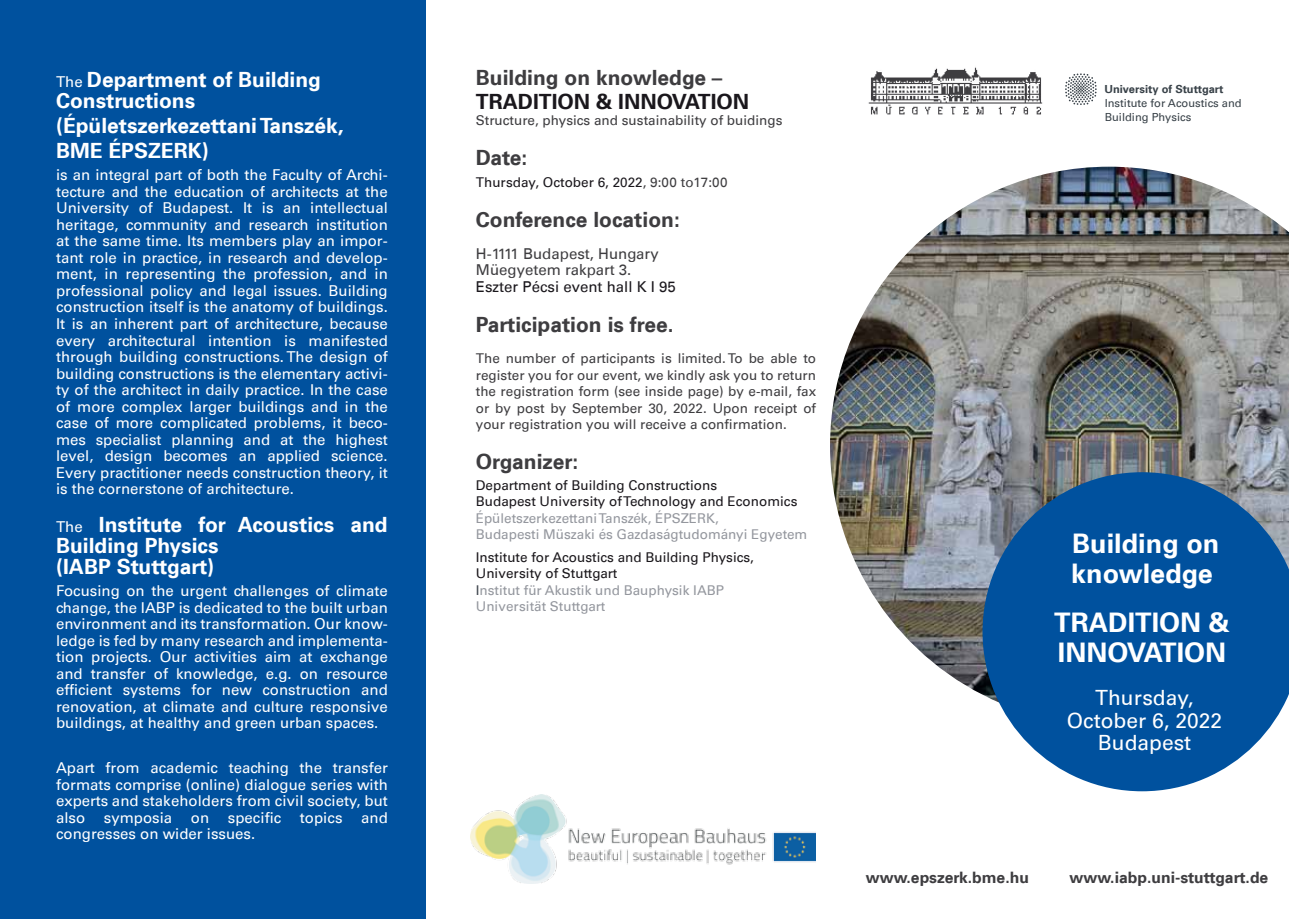
<style>
.page{position:relative;width:1289px;height:919px;background:#fff}
.page>*{position:absolute;margin:0;border:0;box-sizing:border-box;transform-origin:0 0}
.t1{font:27px/30px "Universfor Uni S65 Bd";color:#fff}
.t2{font:21px/21px "Universfor Uni S65 Bd";color:#fff}
.t3{font:21px "Universfor Uni S65 Bd";color:#3e3d40}
.t4{font:21px/22.5px "Universfor Uni S55 Rm";color:#fff;text-align:center}
.t5{font:21px "Universfor Uni S65 Bd";color:#1a171c}
.t6{font:15.75px "Universfor Uni S65 Bd";color:#3e3d40}
.t7{font:15px/16.5px "Universfor Uni S55 Rm";color:#fff;text-align:justify}
.t8{font:15px/16.5px "Univers LT";color:#3e3d40}
.t9{font:15px "Univers LT";color:#1a171c}
.t10{font:13.5px/16.5px "Universfor Uni S55 Rm";color:#3e3d40;text-align:justify}
.t11{font:13.5px/16.5px "Universfor Uni S55 Rm";color:#1a171b}
.t12{font:13.5px/16.5px "Universfor Uni S55 Rm";color:#94979e}
.t13{font:13.5px "Universfor Uni S55 Rm";color:#1a171c}
.t14{font:11.1px/13.4px "Universfor Uni S55 Rm";color:#394249}
.t15{font:11.1px "Universfor Uni S65 Bd";color:#394249}
.s1{font-family:"Universfor Uni S55 Rm";font-size:15px}
.s2{font-family:"Univers LT";color:#3e3d40}
.s3{color:#3e444c}
.s4{color:#94979e}
</style>
<div class="page">
<div style="left:0;top:0;width:425px;height:918px;background:#00519e"></div>
<img style="left:830px;top:167px;width:458px;height:528px">
<svg style="left:982px;top:472px;width:306px;height:319px;background:#2566a5"></svg>
<img style="left:868px;top:67px;width:175px;height:48px">
<svg style="left:1065px;top:73px;width:31px;height:32px"></svg>
<img style="left:470px;top:794px;width:345px;height:89px">
<h2 class="t2" style="left:56px;top:68px;width:266px"><span class="s1">The</span> Department of Building<br>Constructions</h2>
<h2 class="t2" style="left:56px;top:112px;width:289px;line-height:24.8px">(Épületszerkezettani Tanszék,<br>BME ÉPSZERK)</h2>
<p class="t7" style="left:56px;top:166px;width:333px">is an integral part of both the Faculty of Archi&shy;tecture and the education of architects at the University of Budapest. It is an intellectual heritage, community and research institution at the same time. Its members play an impor&shy;tant role in practice, in research and develop&shy;ment, in representing the profession, and in professional policy and legal issues. Building construction itself is the anatomy of buildings.<br>It is an inherent part of architecture, because every architectural intention is manifested through building constructions. The design of building constructions is the elementary activi&shy;ty of the architect in daily practice. In the case of more complex larger buildings and in the case of more complicated problems, it beco&shy;mes specialist planning and at the highest level, design becomes an applied science.<br>Every practitioner needs construction theory, it is the cornerstone of architecture.</p>
<h2 class="t2" style="left:56px;top:512px;width:333px"><span class="s1">The</span> Institute for Acoustics and<br>Building Physics<br>(IABP Stuttgart)</h2>
<p class="t7" style="left:56px;top:582px;width:333px">Focusing on the urgent challenges of climate change, the IABP is dedicated to the built urban environment and its transformation. Our know&shy;ledge is fed by many research and implementa&shy;tion projects. Our activities aim at exchange and transfer of knowledge, e.g. on resource efficient systems for new construction and renovation, at climate and culture responsive buildings, at healthy and green urban spaces.</p>
<p class="t7" style="left:56px;top:759px;width:333px">Apart from academic teaching the transfer formats comprise (online) dialogue series with experts and stakeholders from civil society, but also symposia on specific topics and congresses on wider issues.</p>
<h2 class="t3" style="left:476px;top:62px;width:248px">Building on knowledge –</h2>
<h2 class="t5" style="left:476px;top:86px;width:275px">TRADITION &amp; INNOVATION</h2>
<p class="t10" style="left:476px;top:111px;width:308px">Structure, physics and sustainability of buidings</p>
<h2 class="t3" style="left:476px;top:143px;width:53px">Date:</h2>
<p class="t13" style="left:476px;top:173px;width:253px">Thursday, October 6, 2022<span class="s2">, 9:00 to17:00</span></p>
<h2 class="t3" style="left:476px;top:205px;width:205px">Conference location:</h2>
<p class="t8" style="left:476px;top:245px;width:184px">H-1111 Budapest, Hungary<br>Müegyetem rakpart 3.</p>
<p class="t9" style="left:476px;top:277px;width:202px">Eszter Pécsi event hall K I 95</p>
<h2 class="t3" style="left:476px;top:309px;width:199px">Participation is free.</h2>
<p class="t10" style="left:476px;top:349px;width:342px">The number of participants is limited. To be able to register you for our event, we kindly ask you to return the registration form (see inside page) by e-mail, fax or by post by September 30, 2022. Upon receipt of your registration you will receive a confirmation.</p>
<h2 class="t3" style="left:476px;top:446px;width:104px">Organizer:</h2>
<p class="t11" style="left:476px;top:476px;width:243px">Department of Building Constructions</p>
<p class="t13" style="left:476px;top:492px;width:323px">Budapest University of Technology and Economics</p>
<p class="t12" style="left:476px;top:509px;width:333px">Épületszerkezettani Tanszék, ÉPSZERK,<br>Budapesti Müszaki és Gazdaságtudományi Egyetem</p>
<p class="t11" style="left:476px;top:548px;width:280px">Institute for Acoustics and Building Physics, University of Stuttgart<br><span class="s3">I</span><span class="s4">nstitut für Akustik und Bauphysik IABP Universität Stuttgart</span></p>
<p class="t15" style="left:1104px;top:81px;width:120px">University of Stuttgart</p>
<p class="t14" style="left:1104px;top:96px;width:139px">Institute for Acoustics and<br>Building Physics</p>
<h1 class="t1" style="left:1071px;top:526px;width:149px">Building on knowledge</h1>
<h1 class="t1" style="left:1054px;top:606px;width:177px">TRADITION &amp;<br>INNOVATION</h1>
<h2 class="t4" style="left:1066px;top:685px;width:157px">Thursday,<br>October 6, 2022<br>Budapest</h2>
<p class="t6" style="left:865px;top:865px;width:165px">www.epszerk.bme.hu</p>
<p class="t6" style="left:1069px;top:865px;width:200px">www.iabp.uni-stuttgart.de</p>
</div>
